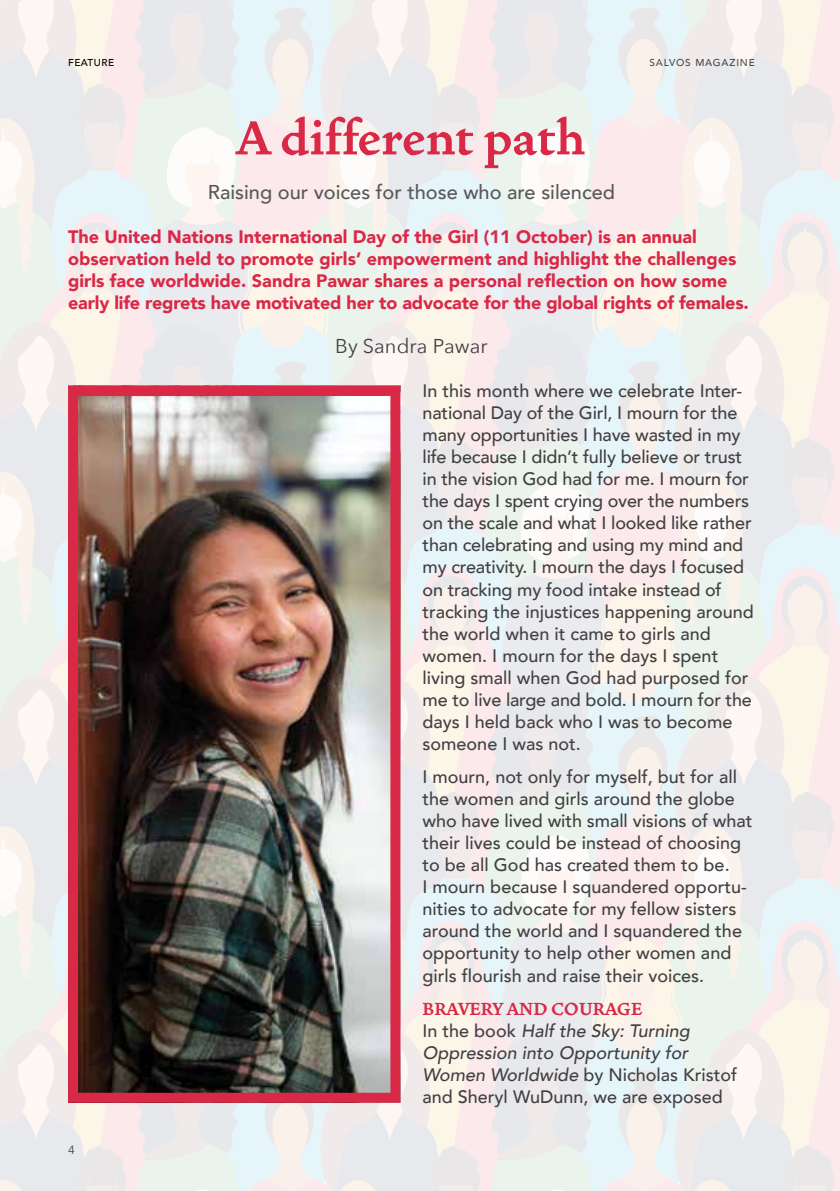
<style>
.page{position:relative;width:840px;height:1191px;background:#fff}
.page>*{position:absolute;margin:0;border:0;box-sizing:border-box;transform-origin:0 0}
.t1{font:700 60px "Vendetta OT";letter-spacing:.005em;color:#d92947}
.t2{font:700 22px "Vendetta OT";letter-spacing:.01em;color:#d92947}
.t3{font:500 20px "Avenir";color:#58595b}
.t4{font:20px "Avenir Next";color:#414042}
.t5{font:500 18px/22px "Avenir";color:#414042}
.t6{font:900 18px/22px "Avenir";color:#d92947}
.t7{font:italic 500 18px/22px "Avenir";color:#414042}
.t8{font:12px "Avenir";color:#4d4d4f}
.t9{font:500 10px "Avenir";letter-spacing:.08em;color:#4d4d4f}
.t10{font:500 10px "Avenir";letter-spacing:.05em;color:#000}
.s1{font-style:normal}
</style>
<div class="page">
<div style="left:0;top:0;width:839px;height:1191px;background:linear-gradient(to right,#efeeed,#f1efee)"></div>
<img style="left:79px;top:397px;width:310px;height:694px">
<div style="left:68px;top:386px;width:332px;height:716px;border:10px solid #d92947"></div>
<p class="t10" style="left:68px;top:54px;width:47px">FEATURE</p>
<p class="t9" style="left:649px;top:54px;width:107px">SALVOS MAGAZINE</p>
<h1 class="t1" style="left:237px;top:109px;width:349px">A different path</h1>
<p class="t3" style="left:208px;top:174px;width:408px">Raising our voices for those who are silenced</p>
<p class="t6" style="left:68px;top:225px;width:682px">The United Nations International Day of the Girl (11 October) is an annual observation held to promote girls’ empowerment and highlight the challenges girls face worldwide. Sandra Pawar shares a personal reflection on how some early life regrets have motivated her to advocate for the global rights of females.</p>
<p class="t4" style="left:335px;top:329px;width:154px">By Sandra Pawar</p>
<p class="t8" style="left:68px;top:1142px;width:8px">4</p>
<p class="t5" style="left:422px;top:379px;width:333px">In this month where we celebrate Inter&shy;national Day of the Girl, I mourn for the many opportunities I have wasted in my life because I didn’t fully believe or trust in the vision God had for me. I mourn for the days I spent crying over the numbers on the scale and what I looked like rather than celebrating and using my mind and my creativity. I mourn the days I focused on tracking my food intake instead of tracking the injustices happening around the world when it came to girls and women. I mourn for the days I spent living small when God had purposed for me to live large and bold. I mourn for the days I held back who I was to become someone I was not.</p>
<p class="t5" style="left:422px;top:764px;width:331px">I mourn, not only for myself, but for all the women and girls around the globe who have lived with small visions of what their lives could be instead of choosing to be all God has created them to be.<br>I mourn because I squandered opportu&shy;nities to advocate for my fellow sisters around the world and I squandered the opportunity to help other women and girls flourish and raise their voices.</p>
<p class="t2" style="left:422px;top:997px;width:221px">BRAVERY AND COURAGE</p>
<p class="t7" style="left:422px;top:1019px;width:316px"><span class="s1">In the book</span> Half the Sky: Turning Oppression into Opportunity for Women Worldwide <span class="s1">by Nicholas Kristof and Sheryl WuDunn, we are exposed</span></p>
</div>
